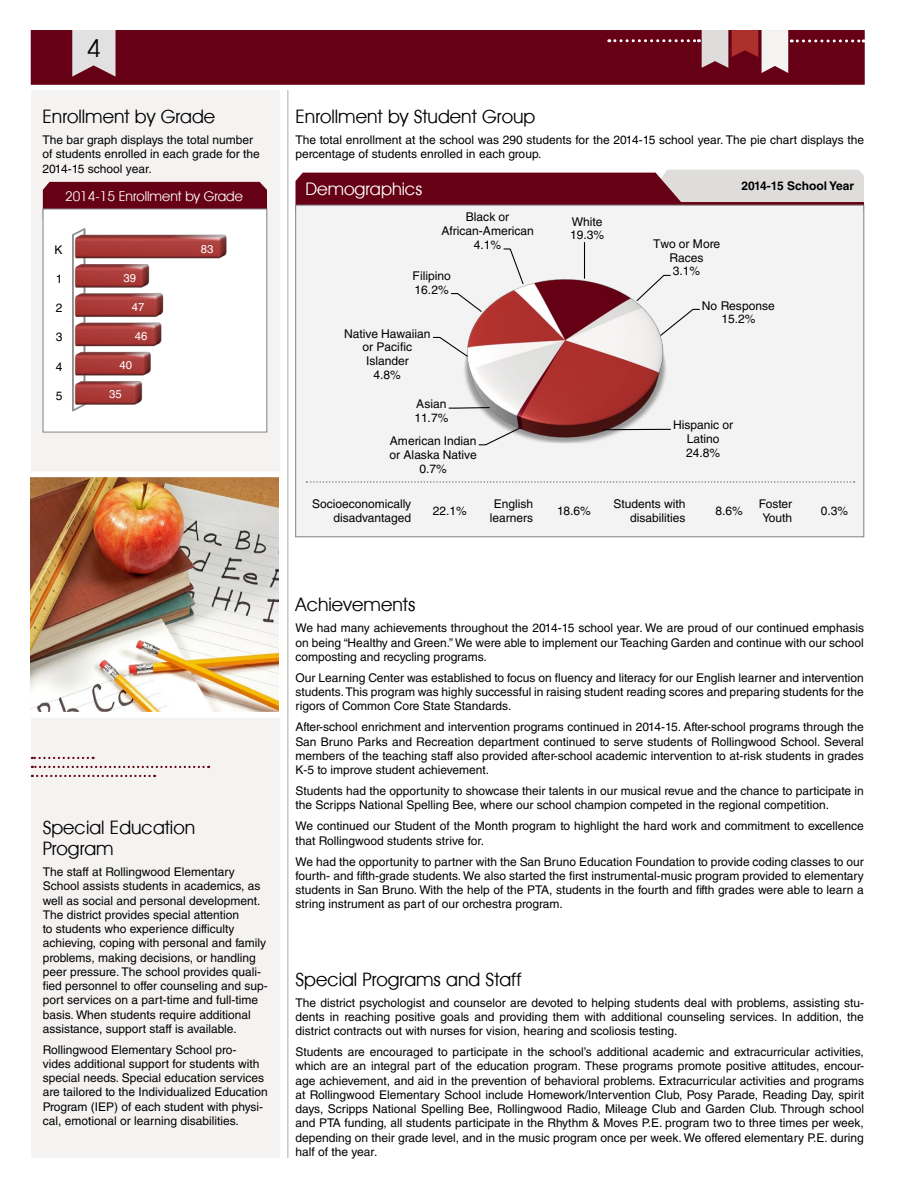
<style>
.page{position:relative;width:918px;height:1188px;background:#fff}
.page>*{position:absolute;margin:0;border:0;box-sizing:border-box;transform-origin:0 0}
.t1{font:30px "Avant Garde T.";color:#010101}
.t2{font:22.5px/21px "Avant Garde T.";color:#010101}
.t3{font:21px "Avant Garde T.";color:#fff}
.t4{font:16.5px "Avant Garde T.";color:#fff}
.t5{font:12px/14.2px "Helvetica LT Std";color:#010101}
.t6{font:12px/13.8px "Helvetica LT Std";letter-spacing:-.005em;color:#000;text-align:center}
.t7{font:700 12px "Helvetica LT Std";color:#010101}
.t8{font:11.4px "Helvetica LT Std";color:#fff}
</style>
<div class="page">
<div style="left:31px;top:30px;width:834px;height:55px;background:#660014"></div>
<svg style="left:72px;top:30px;width:44px;height:47px"></svg>
<div style="left:31px;top:90px;width:249px;height:1068px;background:#f5f3f2"></div>
<hr style="left:287px;top:90px;width:2px;height:1068px;background:#c8c8c8">
<svg style="left:609px;top:30px;width:255px;height:43px"></svg>
<svg style="left:296px;top:170px;width:568px;height:35px"></svg>
<div style="left:296px;top:205px;width:568px;height:332px;background:#f3f3f3;border:1px solid #808080"></div>
<svg style="left:306px;top:481px;width:549px;height:2px"></svg>
<svg style="left:32px;top:775px;width:123px;height:2px"></svg>
<svg style="left:32px;top:766px;width:177px;height:2px"></svg>
<svg style="left:32px;top:757px;width:62px;height:2px"></svg>
<div style="left:43px;top:182px;width:224px;height:27px;background:#660014"></div>
<div style="left:43px;top:209px;width:224px;height:223px;background:#fff"></div>
<img style="left:70px;top:226px;width:174px;height:187px">
<svg style="left:433px;top:242px;width:267px;height:204px"></svg>
<img style="left:30px;top:472px;width:250px;height:246px">
<h1 class="t1" style="left:87px;top:33px;width:16px">4</h1>
<h2 class="t2" style="left:42px;top:106px;width:174px">Enrollment by Grade</h2>
<p class="t5" style="left:42px;top:133px;width:219px">The bar graph displays the total number of students enrolled in each grade for the<br>2014-15 school year.</p>
<h3 class="t4" style="left:65px;top:187px;width:179px">2014-15 Enrollment by Grade</h3>
<p class="t6" style="left:54px;top:243px;width:10px">K</p>
<p class="t6" style="left:56px;top:272px;width:8px">1</p>
<p class="t6" style="left:56px;top:301px;width:8px">2</p>
<p class="t6" style="left:56px;top:330px;width:8px">3</p>
<p class="t6" style="left:56px;top:359px;width:8px">4</p>
<p class="t6" style="left:56px;top:388px;width:8px">5</p>
<p class="t8" style="left:123px;top:271px;width:14px">39</p>
<p class="t8" style="left:132px;top:300px;width:14px">47</p>
<p class="t8" style="left:135px;top:329px;width:14px">46</p>
<p class="t8" style="left:120px;top:359px;width:14px">40</p>
<p class="t8" style="left:109px;top:388px;width:14px">35</p>
<p class="t8" style="left:201px;top:242px;width:14px">83</p>
<h2 class="t2" style="left:296px;top:106px;width:241px">Enrollment by Student Group</h2>
<p class="t5" style="left:296px;top:133px;width:570px">The total enrollment at the school was 290 students for the 2014-15 school year. The pie chart displays the percentage of students enrolled in each group.</p>
<h3 class="t3" style="left:305px;top:178px;width:118px">Demographics</h3>
<p class="t7" style="left:741px;top:178px;width:114px">2014-15 School Year</p>
<p class="t6" style="left:441px;top:210px;width:94px">Black or<br>African-American<br>4.1%</p>
<p class="t6" style="left:570px;top:214px;width:36px;text-align:left">White<br>19.3%</p>
<p class="t6" style="left:413px;top:269px;width:40px;text-align:left">Filipino<br>16.2%</p>
<p class="t6" style="left:344px;top:326px;width:88px">Native Hawaiian or Pacific<br>Islander<br>4.8%</p>
<p class="t6" style="left:414px;top:397px;width:36px;text-align:left">Asian<br>11.7%</p>
<p class="t6" style="left:389px;top:434px;width:89px">American Indian or Alaska Native<br>0.7%</p>
<p class="t6" style="left:653px;top:237px;width:69px">Two or More<br>Races<br>3.1%</p>
<p class="t6" style="left:702px;top:298px;width:74px">No Response<br>15.2%</p>
<p class="t6" style="left:673px;top:418px;width:61px">Hispanic or<br>Latino<br>24.8%</p>
<p class="t5" style="left:312px;top:497px;width:101px;text-align:right">Socioeconomically disadvantaged</p>
<p class="t5" style="left:433px;top:504px;width:36px">22.1%</p>
<p class="t5" style="left:490px;top:497px;width:45px;text-align:center">English learners</p>
<p class="t5" style="left:557px;top:504px;width:35px">18.6%</p>
<p class="t5" style="left:614px;top:497px;width:74px;text-align:right">Students with disabilities</p>
<p class="t5" style="left:715px;top:504px;width:29px">8.6%</p>
<p class="t5" style="left:759px;top:497px;width:35px;text-align:center">Foster<br>Youth</p>
<p class="t5" style="left:821px;top:504px;width:29px">0.3%</p>
<h2 class="t2" style="left:43px;top:817px;width:154px">Special Education<br>Program</h2>
<p class="t5" style="left:43px;top:865px;width:226px">The staff at Rollingwood Elementary School assists students in academics, as well as social and personal development.<br>The district provides special attention<br>to students who experience difficulty achieving, coping with personal and family problems, making decisions, or handling peer pressure. The school provides quali&shy;fied personnel to offer counseling and sup&shy;port services on a part-time and full-time basis. When students require additional assistance, support staff is available.</p>
<p class="t5" style="left:43px;top:1042px;width:226px">Rollingwood Elementary School pro-<br>vides additional support for students with special needs. Special education services are tailored to the Individualized Education Program (IEP) of each student with physi&shy;cal, emotional or learning disabilities.</p>
<h2 class="t2" style="left:296px;top:594px;width:121px">Achievements</h2>
<p class="t5" style="left:296px;top:621px;width:570px;text-align:justify">We had many achievements throughout the 2014-15 school year. We are proud of our continued emphasis on being “Healthy and Green.” We were able to implement our Teaching Garden and continue with our school composting and recycling programs.</p>
<p class="t5" style="left:296px;top:670px;width:570px;text-align:justify">Our Learning Center was established to focus on fluency and literacy for our English learner and intervention students. This program was highly successful in raising student reading scores and preparing students for the rigors of Common Core State Standards.</p>
<p class="t5" style="left:296px;top:720px;width:570px;text-align:justify">After-school enrichment and intervention programs continued in 2014-15. After-school programs through the San Bruno Parks and Recreation department continued to serve students of Rollingwood School. Several members of the teaching staff also provided after-school academic intervention to at-risk students in grades K-5 to improve student achievement.</p>
<p class="t5" style="left:296px;top:784px;width:570px">Students had the opportunity to showcase their talents in our musical revue and the chance to participate in the Scripps National Spelling Bee, where our school champion competed in the regional competition.</p>
<p class="t5" style="left:296px;top:819px;width:570px">We continued our Student of the Month program to highlight the hard work and commitment to excellence that Rollingwood students strive for.</p>
<p class="t5" style="left:296px;top:854px;width:570px;text-align:justify">We had the opportunity to partner with the San Bruno Education Foundation to provide coding classes to our fourth- and fifth-grade students. We also started the first instrumental-music program provided to elementary students in San Bruno. With the help of the PTA, students in the fourth and fifth grades were able to learn a string instrument as part of our orchestra program.</p>
<h2 class="t2" style="left:296px;top:968px;width:228px">Special Programs and Staff</h2>
<p class="t5" style="left:296px;top:995px;width:570px;text-align:justify">The district psychologist and counselor are devoted to helping students deal with problems, assisting stu&shy;dents in reaching positive goals and providing them with additional counseling services. In addition, the district contracts out with nurses for vision, hearing and scoliosis testing.</p>
<p class="t5" style="left:296px;top:1045px;width:570px;text-align:justify">Students are encouraged to participate in the school’s additional academic and extracurricular activities, which are an integral part of the education program. These programs promote positive attitudes, encour&shy;age achievement, and aid in the prevention of behavioral problems. Extracurricular activities and programs at Rollingwood Elementary School include Homework/Intervention Club, Posy Parade, Reading Day, spirit days, Scripps National Spelling Bee, Rollingwood Radio, Mileage Club and Garden Club. Through school and PTA funding, all students participate in the Rhythm &amp; Moves P.E. program two to three times per week, depending on their grade level, and in the music program once per week. We offered elementary P.E. during half of the year.</p>
</div>
